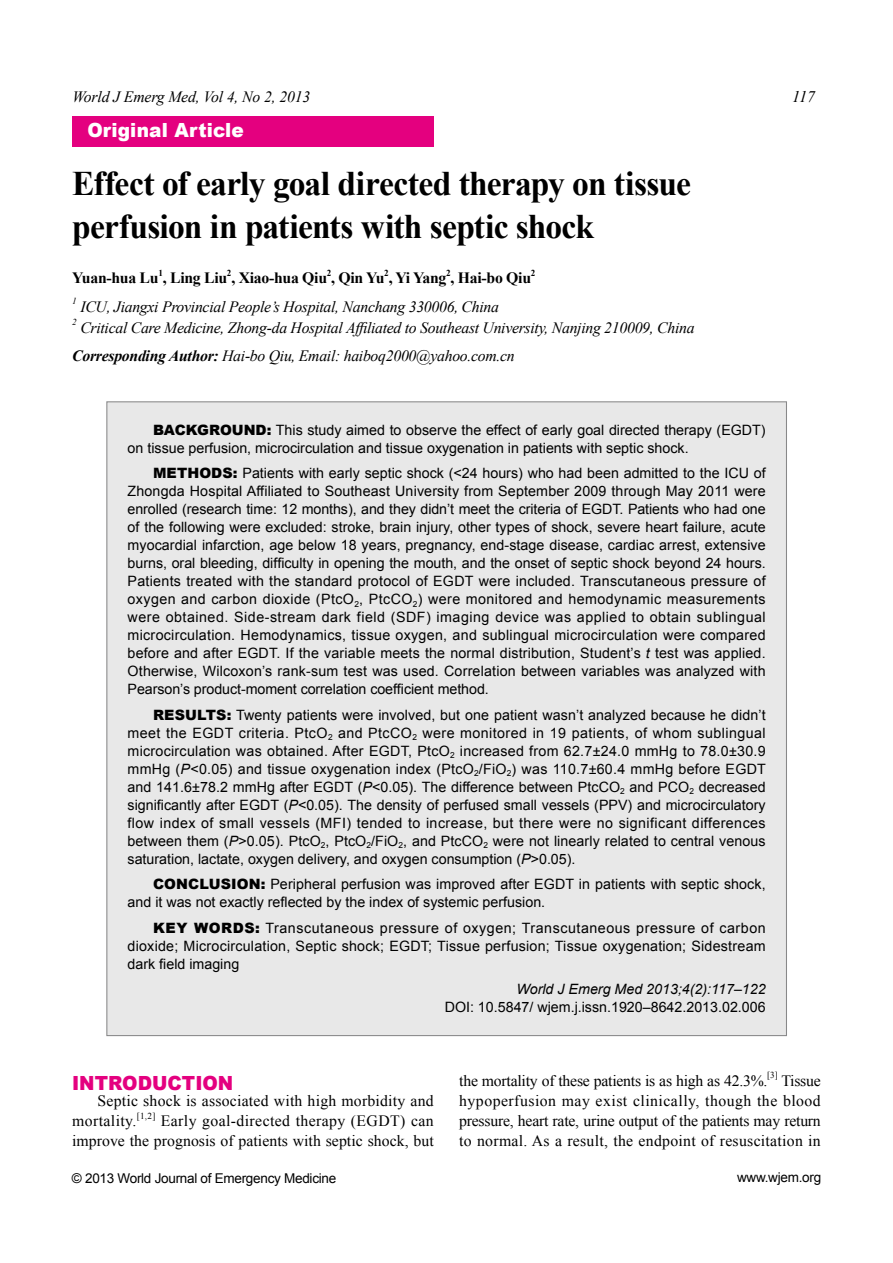
<style>
.page{position:relative;width:893px;height:1263px;background:#fff}
.page>*{position:absolute;margin:0;border:0;box-sizing:border-box;transform-origin:0 0}
.t1{font:700 34.5px/42.5px "Times New Roman";letter-spacing:-.025em;color:#000}
.t2{font:900 19.5px "Arial";letter-spacing:.01em;color:#fff;scale:.95 1}
.t3{font:900 19.5px "Arial";color:#e4007f;scale:.95 1}
.t4{font:italic 16.05px "Times New Roman";color:#000}
.t5{font:15.75px/20.1px "Times New Roman";letter-spacing:.015em;color:#000}
.t6{font:italic 15.75px/28.5px "Times New Roman";letter-spacing:-.02em;color:#000}
.t7{font:700 15.75px "Times New Roman";letter-spacing:-.02em;color:#000}
.t8{font:15.75px "Times New Roman";letter-spacing:-.015em;color:#000}
.t9{font:14.25px/18px "Arial";color:#000;text-align:justify}
.t10{font:italic 14.25px "Arial";color:#000}
.t11{font:13.5px "Arial";letter-spacing:-.02em;color:#000}
.t12{font:9.15px "Times New Roman";color:#000}
.t13{font:700 9.15px "Times New Roman";color:#000}
.t14{font:italic 9.15px "Times New Roman";color:#000}
.s1{font-weight:700}
.s2{font-weight:900}
.s3{font-style:italic}
</style>
<div class="page">
<div style="left:72px;top:116px;width:361px;height:31px;background:#e4007f"></div>
<div style="left:107px;top:402px;width:679px;height:634px;background:#e8e8e8"></div>
<p class="t6" style="left:72px;top:84px;width:239px">World J Emerg Med, Vol 4, No 2, 2013</p>
<p class="t4" style="left:792px;top:91px;width:24px">117</p>
<h2 class="t2" style="left:87px;top:123px;width:166px">Original Article</h2>
<h1 class="t1" style="left:72px;top:166px;width:620px">Effect of early goal directed therapy on tissue perfusion in patients with septic shock</h1>
<p class="t7" style="left:72px;top:272px;width:460px">Yuan-hua Lu , Ling Liu , Xiao-hua Qiu , Qin Yu , Yi Yang , Hai-bo Qiu</p>
<p class="t13" style="left:158px;top:270px;width:6px">1</p>
<p class="t13" style="left:227px;top:270px;width:6px">2</p>
<p class="t13" style="left:327px;top:270px;width:6px">2</p>
<p class="t13" style="left:384px;top:270px;width:6px">2</p>
<p class="t13" style="left:446px;top:270px;width:6px">2</p>
<p class="t13" style="left:531px;top:270px;width:6px">2</p>
<p class="t14" style="left:72px;top:298px;width:6px">1</p>
<p class="t6" style="left:80px;top:294px;width:420px">ICU, Jiangxi Provincial People’s Hospital, Nanchang 330006, China</p>
<p class="t14" style="left:72px;top:319px;width:6px">2</p>
<p class="t6" style="left:72px;top:315px;width:623px;text-indent:8px">Critical Care Medicine, Zhong-da Hospital Affiliated to Southeast University, Nanjing 210009, China<br><span class="s1">Corresponding Author:</span> Hai-bo Qiu, Email: haiboq2000@yahoo.com.cn</p>
<p class="t9" style="left:128px;top:422px;width:639px;text-indent:26px"><span class="s2">BACKGROUND:</span> This study aimed to observe the effect of early goal directed therapy (EGDT) on tissue perfusion, microcirculation and tissue oxygenation in patients with septic shock.</p>
<p class="t9" style="left:128px;top:466px;width:639px;text-indent:26px"><span class="s2">METHODS:</span> Patients with early septic shock (&lt;24 hours) who had been admitted to the ICU of Zhongda Hospital Affiliated to Southeast University from September 2009 through May 2011 were enrolled (research time: 12 months), and they didn’t meet the criteria of EGDT. Patients who had one of the following were excluded: stroke, brain injury, other types of shock, severe heart failure, acute myocardial infarction, age below 18 years, pregnancy, end-stage disease, cardiac arrest, extensive burns, oral bleeding, difficulty in opening the mouth, and the onset of septic shock beyond 24 hours.<br>Patients treated with the standard protocol of EGDT were included. Transcutaneous pressure of oxygen and carbon dioxide (PtcO<sub>2</sub>, PtcCO<sub>2</sub>) were monitored and hemodynamic measurements were obtained. Side-stream dark field (SDF) imaging device was applied to obtain sublingual microcirculation. Hemodynamics, tissue oxygen, and sublingual microcirculation were compared before and after EGDT. If the variable meets the normal distribution, Student’s <span class="s3">t</span> test was applied.<br>Otherwise, Wilcoxon’s rank-sum test was used. Correlation between variables was analyzed with Pearson’s product-moment correlation coefficient method.</p>
<p class="t9" style="left:128px;top:707px;width:640px;text-indent:26px"><span class="s2">RESULTS:</span> Twenty patients were involved, but one patient wasn’t analyzed because he didn’t meet the EGDT criteria. PtcO<sub>2</sub> and PtcCO<sub>2</sub> were monitored in 19 patients, of whom sublingual microcirculation was obtained. After EGDT, PtcO<sub>2</sub> increased from 62.7±24.0 mmHg to 78.0±30.9 mmHg (<span class="s3">P</span>&lt;0.05) and tissue oxygenation index (PtcO<sub>2</sub>/FiO<sub>2</sub>) was 110.7±60.4 mmHg before EGDT and 141.6±78.2 mmHg after EGDT (<span class="s3">P</span>&lt;0.05). The difference between PtcCO<sub>2</sub> and PCO<sub>2</sub> decreased significantly after EGDT (<span class="s3">P</span>&lt;0.05). The density of perfused small vessels (PPV) and microcirculatory flow index of small vessels (MFI) tended to increase, but there were no significant differences between them (<span class="s3">P</span>&gt;0.05). PtcO<sub>2</sub>, PtcO<sub>2</sub>/FiO<sub>2</sub>, and PtcCO<sub>2</sub> were not linearly related to central venous saturation, lactate, oxygen delivery, and oxygen consumption (<span class="s3">P</span>&gt;0.05).</p>
<p class="t9" style="left:128px;top:877px;width:639px;text-indent:26px"><span class="s2">CONCLUSION:</span> Peripheral perfusion was improved after EGDT in patients with septic shock, and it was not exactly reflected by the index of systemic perfusion.</p>
<p class="t9" style="left:128px;top:920px;width:639px;text-indent:26px"><span class="s2">KEY WORDS:</span> Transcutaneous pressure of oxygen; Transcutaneous pressure of carbon dioxide; Microcirculation, Septic shock; EGDT; Tissue perfusion; Tissue oxygenation; Sidestream dark field imaging</p>
<p class="t10" style="left:516px;top:984px;width:251px">World J Emerg Med 2013;4(2):117–122</p>
<p class="t9" style="left:444px;top:999px;width:322px">DOI: 10.5847/ wjem.j.issn.1920–8642.2013.02.006</p>
<h2 class="t3" style="left:72px;top:1075px;width:171px">INTRODUCTION</h2>
<p class="t5" style="left:72px;top:1092px;width:363px;text-indent:26px">Septic shock is associated with high morbidity and mortality.</p>
<p class="t12" style="left:137px;top:1112px;width:20px">[1,2]</p>
<p class="t5" style="left:72px;top:1112px;width:363px;text-align:right">Early goal-directed therapy (EGDT) can<br>improve the prognosis of patients with septic shock, but</p>
<p class="t11" style="left:72px;top:1173px;width:266px">© 2013 World Journal of Emergency Medicine</p>
<p class="t8" style="left:459px;top:1075px;width:310px">the mortality of these patients is as high as 42.3%.</p>
<p class="t12" style="left:767px;top:1072px;width:12px">[3]</p>
<p class="t5" style="left:459px;top:1072px;width:363px;text-align:justify;text-indent:322px">Tissue hypoperfusion may exist clinically, though the blood pressure, heart rate, urine output of the patients may return to normal. As a result, the endpoint of resuscitation in</p>
<p class="t11" style="left:737px;top:1172px;width:86px">www.wjem.org</p>
</div>
